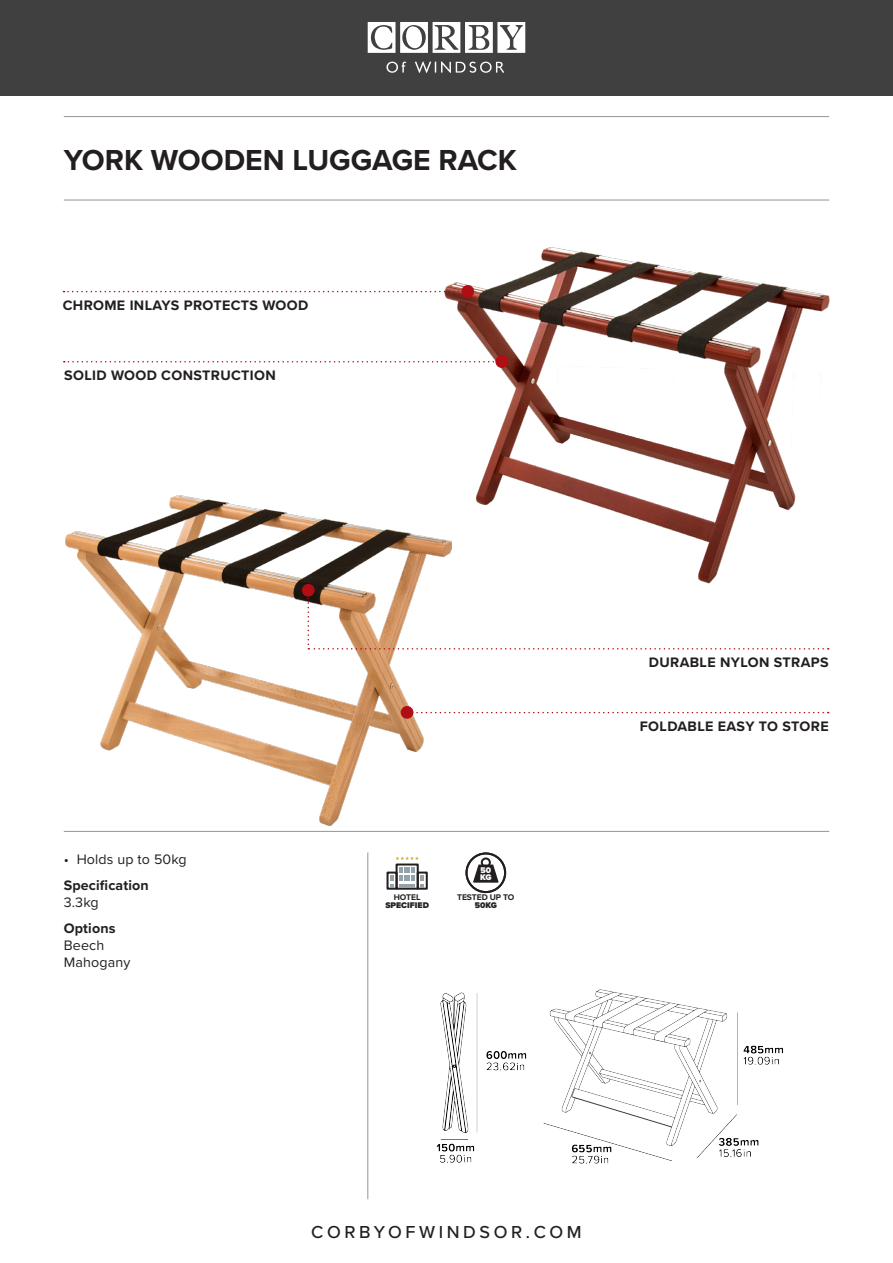
<style>
.page{position:relative;width:893px;height:1263px;background:#fff}
.page>*{position:absolute;margin:0;border:0;box-sizing:border-box;transform-origin:0 0}
.t1{font:700 30px "Proxima Nova";color:#231f20}
.t2{font:500 18px "Proxima Nova";letter-spacing:.2em;color:#231f20}
.t3{font:700 14.25px "Proxima Nova";letter-spacing:.025em;color:#231f20}
.t4{font:14.25px "Proxima Nova";letter-spacing:.01em;color:#231f20}
.t5{font:900 8.55px/7.5px "Proxima Nova";color:#231f20;text-align:center}
.t6{font:700 8.55px/7.5px "Proxima Nova";letter-spacing:-.01em;color:#231f20;text-align:center}
.t7{font:900 8.55px/6.8px "Proxima Nova";color:#fff}
.s1{font-weight:700}
.s2{font-weight:900}
</style>
<div class="page">
<hr style="left:64px;top:831px;width:765px;height:1px;background:#939598">
<hr style="left:368px;top:852px;width:1px;height:347px;background:#939598">
<hr style="left:64px;top:116px;width:765px;height:1px;background:#939598">
<hr style="left:64px;top:200px;width:765px;height:1px;background:#939598">
<div style="left:0;top:0;width:893px;height:95px;background:#404041"></div>
<svg style="left:368px;top:22px;width:157px;height:31px"></svg>
<svg style="left:386px;top:62px;width:20px;height:11px"></svg>
<svg style="left:415px;top:61px;width:89px;height:12px"></svg>
<div style="left:396px;top:863px;width:23px;height:27px;border:2px solid #231f20"></div>
<div style="left:386px;top:871px;width:12px;height:19px;border:2px solid #231f20"></div>
<svg style="left:396px;top:856px;width:23px;height:4px"></svg>
<svg style="left:391px;top:875px;width:3px;height:13px"></svg>
<div style="left:417px;top:871px;width:11px;height:19px;border:2px solid #231f20"></div>
<svg style="left:421px;top:875px;width:3px;height:13px"></svg>
<svg style="left:400px;top:867px;width:15px;height:21px"></svg>
<svg style="left:473px;top:864px;width:26px;height:19px"></svg>
<div style="left:465px;top:852px;width:41px;height:41px;border:2px solid #231f20;border-radius:50%"></div>
<div style="left:481px;top:857px;width:10px;height:10px;border:2px solid #231f20;border-radius:50%"></div>
<img style="left:66px;top:496px;width:385px;height:329px">
<img style="left:444px;top:247px;width:386px;height:337px">
<img style="left:436px;top:990px;width:347px;height:174px">
<svg style="left:64px;top:361px;width:431px;height:1px"></svg>
<div style="left:495px;top:355px;width:13px;height:13px;background:#b00d15;border-radius:50%"></div>
<svg style="left:64px;top:291px;width:397px;height:1px"></svg>
<div style="left:461px;top:285px;width:13px;height:13px;background:#b00d15;border-radius:50%"></div>
<svg style="left:308px;top:590px;width:521px;height:59px"></svg>
<div style="left:302px;top:584px;width:13px;height:13px;background:#b00d15;border-radius:50%"></div>
<svg style="left:413px;top:712px;width:416px;height:1px"></svg>
<div style="left:401px;top:706px;width:12px;height:13px;background:#b00d15;border-radius:50%"></div>
<p class="t1" style="left:64px;top:138px;width:455px">YORK WOODEN LUGGAGE RACK</p>
<p class="t3" style="left:63px;top:294px;width:247px">CHROME INLAYS PROTECTS WOOD</p>
<p class="t3" style="left:64px;top:365px;width:213px">SOLID WOOD CONSTRUCTION</p>
<p class="t4" style="left:64px;top:848px;width:125px">• Holds up to 50kg</p>
<p class="t3" style="left:64px;top:874px;width:87px">Specification</p>
<p class="t4" style="left:64px;top:891px;width:36px">3.3kg</p>
<p class="t3" style="left:64px;top:918px;width:53px">Options</p>
<p class="t4" style="left:64px;top:935px;width:42px">Beech</p>
<p class="t4" style="left:64px;top:952px;width:68px">Mahogany</p>
<p class="t7" style="left:480px;top:867px;width:13px">50<br>KG</p>
<p class="t5" style="left:385px;top:894px;width:45px"><span class="s1">HOTEL<br></span>SPECIFIED</p>
<p class="t6" style="left:457px;top:894px;width:59px">TESTED UP TO<br><span class="s2">50KG</span></p>
<p class="t3" style="left:649px;top:652px;width:181px">DURABLE NYLON STRAPS</p>
<p class="t3" style="left:640px;top:715px;width:190px">FOLDABLE EASY TO STORE</p>
<p class="t2" style="left:311px;top:1219px;width:272px">CORBYOFWINDSOR.COM</p>
</div>
